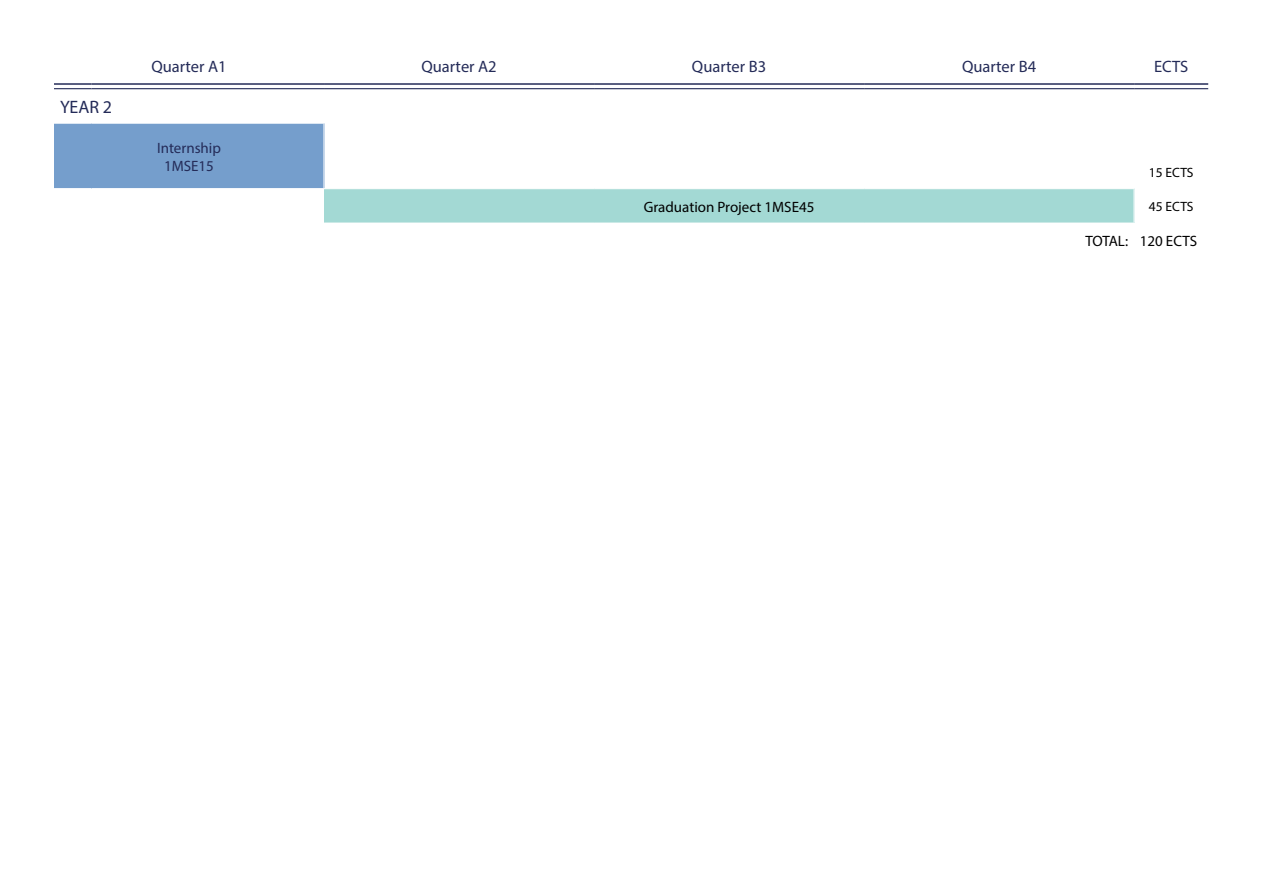
<style>
.page{position:relative;width:1263px;height:893px;background:#fff}
.page>*{position:absolute;margin:0;border:0;box-sizing:border-box;transform-origin:0 0}
.t1{font:18px "Myriad Pro";color:#242b58}
.t2{font:16.5px "Myriad Pro";color:#242b58}
.t3{font:15px "Myriad Pro";color:#000}
.t4{font:15px "Myriad Pro";color:#242b58}
.t5{font:13.5px "Myriad Pro";color:#000}
</style>
<div class="page">
<svg style="left:54px;top:89px;width:1154px;height:1px"></svg>
<div style="left:54px;top:123px;width:270px;height:66px;background:#759ecc"></div>
<div style="left:324px;top:189px;width:810px;height:34px;background:#a3d9d4"></div>
<hr style="left:54px;top:123px;width:37px;height:1px;background:#fff">
<hr style="left:91px;top:123px;width:233px;height:1px;background:#fff">
<hr style="left:323px;top:124px;width:2px;height:64px;background:#fff">
<hr style="left:54px;top:188px;width:37px;height:1px;background:#fff">
<hr style="left:91px;top:188px;width:233px;height:1px;background:#fff">
<hr style="left:1133px;top:189px;width:2px;height:34px;background:#fff">
<hr style="left:54px;top:83px;width:37px;height:2px;background:#242b58">
<hr style="left:91px;top:83px;width:233px;height:2px;background:#242b58">
<hr style="left:324px;top:83px;width:270px;height:2px;background:#242b58">
<hr style="left:594px;top:83px;width:270px;height:2px;background:#242b58">
<hr style="left:864px;top:83px;width:270px;height:2px;background:#242b58">
<hr style="left:1134px;top:83px;width:74px;height:2px;background:#242b58">
<hr style="left:54px;top:88px;width:37px;height:1px;background:#242b58">
<hr style="left:91px;top:88px;width:233px;height:1px;background:#242b58">
<hr style="left:324px;top:88px;width:270px;height:1px;background:#242b58">
<hr style="left:594px;top:88px;width:270px;height:1px;background:#242b58">
<hr style="left:864px;top:88px;width:270px;height:1px;background:#242b58">
<hr style="left:1134px;top:88px;width:74px;height:1px;background:#242b58">
<p class="t1" style="left:60px;top:96px;width:54px">YEAR 2</p>
<p class="t2" style="left:151px;top:57px;width:77px">Quarter A1</p>
<p class="t2" style="left:421px;top:57px;width:77px">Quarter A2</p>
<p class="t2" style="left:692px;top:57px;width:76px">Quarter B3</p>
<p class="t2" style="left:962px;top:57px;width:76px">Quarter B4</p>
<p class="t2" style="left:1154px;top:57px;width:36px">ECTS</p>
<p class="t4" style="left:157px;top:138px;width:65px">Internship</p>
<p class="t4" style="left:164px;top:156px;width:51px">1MSE15</p>
<p class="t5" style="left:1149px;top:164px;width:46px">15 ECTS</p>
<p class="t3" style="left:644px;top:197px;width:172px">Graduation Project 1MSE45</p>
<p class="t5" style="left:1149px;top:198px;width:46px">45 ECTS</p>
<p class="t3" style="left:1085px;top:232px;width:44px">TOTAL:</p>
<p class="t3" style="left:1140px;top:232px;width:59px">120 ECTS</p>
</div>
